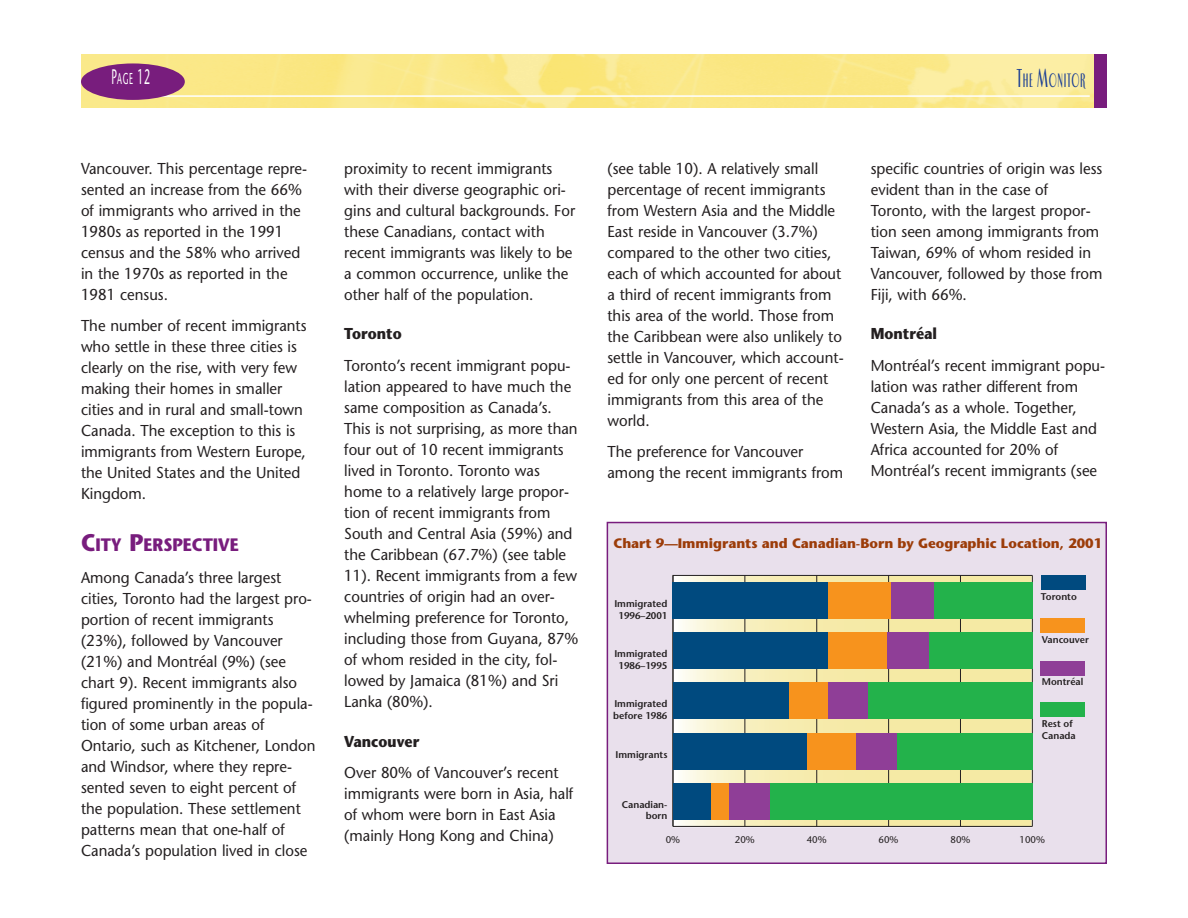
<style>
.page{position:relative;width:1188px;height:918px;background:#fff}
.page>*{position:absolute;margin:0;border:0;box-sizing:border-box;transform-origin:0 0}
.t1{font:21px "Stone Sans";color:#fff;scale:.5 1}
.t2{font:700 20.25px "Luna ITC";letter-spacing:.075em;color:#1b3f94;scale:.5 1}
.t3{font:700 18px "Stone Sans";color:#781d7d;scale:.9 1}
.t4{font:15.75px/21px "Stone Sans";color:#231f20;scale:.95 1}
.t5{font:700 15.75px "Stone Sans";color:#231f20;scale:.9 1}
.t6{font:700 13.65px "Stone Sans";color:#9c3c09}
.t7{font:600 9.75px/11.7px "Stone Sans";color:#231f20}
.t8{font:9.75px "Stone Sans";color:#231f20}
.s1{font-size:15.75px}
.s2{font-size:27px}
.s3{font-size:24px}
</style>
<div class="page">
<img style="left:81px;top:54px;width:1013px;height:54px">
<hr style="left:148px;top:95px;width:942px;height:2px;background:#fff">
<div style="left:81px;top:63px;width:104px;height:37px;background:#781d7d;border-radius:50%"></div>
<div style="left:1094px;top:54px;width:13px;height:54px;background:#781d7d"></div>
<div style="left:607px;top:523px;width:499px;height:340px;background:#e9e0ec"></div>
<svg style="left:672px;top:574px;width:361px;height:253px;background:#e0dba7"></svg>
<div style="left:1041px;top:575px;width:45px;height:15px;background:#004a7f"></div>
<div style="left:673px;top:582px;width:155px;height:37px;background:#004a7f"></div>
<div style="left:673px;top:633px;width:156px;height:36px;background:#004a7f"></div>
<div style="left:673px;top:683px;width:116px;height:36px;background:#004a7f"></div>
<div style="left:673px;top:733px;width:134px;height:36px;background:#004a7f"></div>
<div style="left:673px;top:783px;width:38px;height:36px;background:#004a7f"></div>
<div style="left:1040px;top:618px;width:45px;height:15px;background:#f7931d"></div>
<div style="left:828px;top:582px;width:63px;height:37px;background:#f7931d"></div>
<div style="left:829px;top:633px;width:58px;height:36px;background:#f7931d"></div>
<div style="left:789px;top:683px;width:39px;height:36px;background:#f7931d"></div>
<div style="left:807px;top:733px;width:49px;height:36px;background:#f7931d"></div>
<div style="left:711px;top:783px;width:18px;height:36px;background:#f7931d"></div>
<div style="left:1040px;top:661px;width:45px;height:15px;background:#8f3e97"></div>
<div style="left:891px;top:582px;width:43px;height:37px;background:#8f3e97"></div>
<div style="left:887px;top:633px;width:42px;height:36px;background:#8f3e97"></div>
<div style="left:828px;top:683px;width:40px;height:36px;background:#8f3e97"></div>
<div style="left:856px;top:733px;width:41px;height:36px;background:#8f3e97"></div>
<div style="left:729px;top:783px;width:41px;height:36px;background:#8f3e97"></div>
<div style="left:1040px;top:703px;width:45px;height:14px;background:#23b24b"></div>
<div style="left:934px;top:582px;width:98px;height:37px;background:#23b24b"></div>
<div style="left:929px;top:633px;width:103px;height:36px;background:#23b24b"></div>
<div style="left:868px;top:683px;width:164px;height:36px;background:#23b24b"></div>
<div style="left:897px;top:733px;width:135px;height:36px;background:#23b24b"></div>
<div style="left:770px;top:783px;width:262px;height:36px;background:#23b24b"></div>
<div style="left:607px;top:522px;width:500px;height:342px;border:2px solid #781d7d"></div>
<h1 class="t1" style="left:112px;top:69px;width:79px">P<span class="s1">AGE</span> 12</h1>
<p class="t2" style="left:1017px;top:71px;width:139px"><span class="s2">T</span>HE <span class="s2">M</span>ONITOR</p>
<p class="t4" style="left:81px;top:159px;width:240px">Vancouver. This percentage repre&shy;sented an increase from the 66% of immigrants who arrived in the<br>1980s as reported in the 1991 census and the 58% who arrived in the 1970s as reported in the<br>1981 census.</p>
<p class="t4" style="left:81px;top:317px;width:239px">The number of recent immigrants who settle in these three cities is clearly on the rise, with very few making their homes in smaller cities and in rural and small-town<br>Canada. The exception to this is immigrants from Western Europe, the United States and the United<br>Kingdom.</p>
<p class="t3" style="left:81px;top:538px;width:177px"><span class="s3">C</span>ITY <span class="s3">P</span>ERSPECTIVE</p>
<p class="t4" style="left:81px;top:569px;width:248px">Among Canada’s three largest cities, Toronto had the largest pro&shy;portion of recent immigrants (23%), followed by Vancouver (21%) and Montréal (9%) (see chart 9). Recent immigrants also figured prominently in the popula&shy;tion of some urban areas of<br>Ontario, such as Kitchener, London and Windsor, where they repre&shy;sented seven to eight percent of the population. These settlement patterns mean that one-half of<br>Canada’s population lived in close</p>
<p class="t4" style="left:344px;top:159px;width:245px">proximity to recent immigrants with their diverse geographic ori&shy;gins and cultural backgrounds. For these Canadians, contact with recent immigrants was likely to be a common occurrence, unlike the other half of the population.</p>
<p class="t5" style="left:344px;top:328px;width:65px">Toronto</p>
<p class="t4" style="left:344px;top:357px;width:248px">Toronto’s recent immigrant popu&shy;lation appeared to have much the same composition as Canada’s.<br>This is not surprising, as more than four out of 10 recent immigrants lived in Toronto. Toronto was home to a relatively large propor&shy;tion of recent immigrants from<br>South and Central Asia (59%) and the Caribbean (67.7%) (see table<br>11). Recent immigrants from a few countries of origin had an over&shy;whelming preference for Toronto, including those from Guyana, 87% of whom resided in the city, fol&shy;lowed by Jamaica (81%) and Sri<br>Lanka (80%).</p>
<p class="t5" style="left:344px;top:735px;width:85px">Vancouver</p>
<p class="t4" style="left:344px;top:764px;width:243px">Over 80% of Vancouver’s recent immigrants were born in Asia, half of whom were born in East Asia (mainly Hong Kong and China)</p>
<p class="t4" style="left:607px;top:159px;width:250px">(see table 10). A relatively small percentage of recent immigrants from Western Asia and the Middle<br>East reside in Vancouver (3.7%) compared to the other two cities, each of which accounted for about a third of recent immigrants from this area of the world. Those from the Caribbean were also unlikely to settle in Vancouver, which account&shy;ed for only one percent of recent immigrants from this area of the world.</p>
<p class="t4" style="left:607px;top:443px;width:250px">The preference for Vancouver among the recent immigrants from</p>
<p class="t4" style="left:871px;top:159px;width:246px">specific countries of origin was less evident than in the case of<br>Toronto, with the largest propor&shy;tion seen among immigrants from<br>Taiwan, 69% of whom resided in<br>Vancouver, followed by those from<br>Fiji, with 66%.</p>
<p class="t5" style="left:871px;top:328px;width:75px">Montréal</p>
<p class="t4" style="left:871px;top:357px;width:248px">Montréal’s recent immigrant popu&shy;lation was rather different from<br>Canada’s as a whole. Together,<br>Western Asia, the Middle East and<br>Africa accounted for 20% of<br>Montréal’s recent immigrants (see</p>
<p class="t6" style="left:613px;top:538px;width:490px">Chart 9—Immigrants and Canadian-Born by Geographic Location, 2001</p>
<p class="t7" style="left:614px;top:599px;width:55px;text-align:center">Immigrated<br>1996–2001</p>
<p class="t7" style="left:614px;top:649px;width:55px;text-align:center">Immigrated<br>1986–1995</p>
<p class="t7" style="left:613px;top:699px;width:56px">Immigrated before 1986</p>
<p class="t7" style="left:616px;top:749px;width:53px">Immigrants</p>
<p class="t7" style="left:622px;top:800px;width:47px;text-align:right">Canadian&shy;born</p>
<p class="t7" style="left:1041px;top:592px;width:37px">Toronto</p>
<p class="t7" style="left:1042px;top:635px;width:49px">Vancouver</p>
<p class="t7" style="left:1042px;top:677px;width:43px">Montréal</p>
<p class="t7" style="left:1042px;top:719px;width:35px">Rest of<br>Canada</p>
<p class="t8" style="left:666px;top:836px;width:16px">0%</p>
<p class="t8" style="left:735px;top:836px;width:21px">20%</p>
<p class="t8" style="left:807px;top:836px;width:21px">40%</p>
<p class="t8" style="left:879px;top:836px;width:21px">60%</p>
<p class="t8" style="left:951px;top:836px;width:21px">80%</p>
<p class="t8" style="left:1020px;top:836px;width:27px">1 0%</p>
</div>
